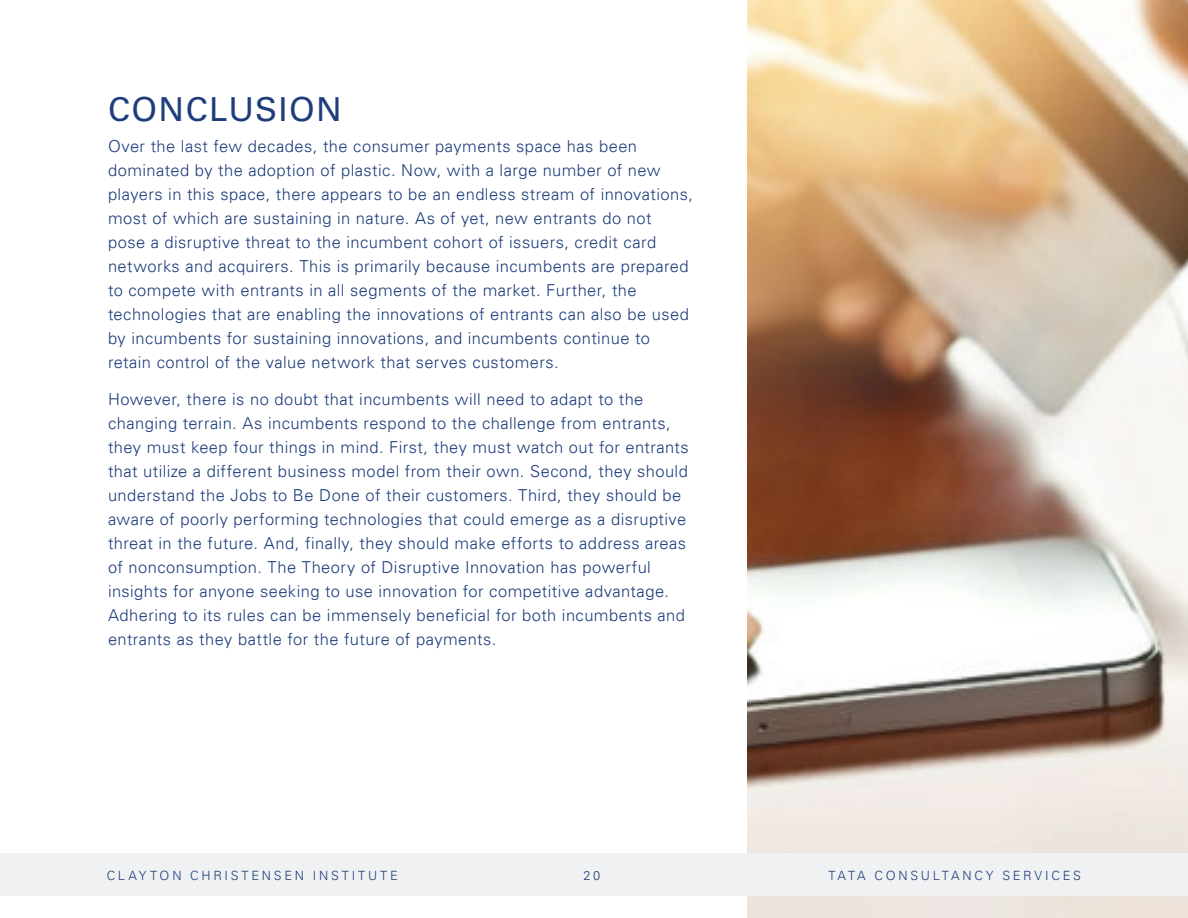
<style>
.page{position:relative;width:1188px;height:918px;background:#fff}
.page>*{position:absolute;margin:0;border:0;box-sizing:border-box;transform-origin:0 0}
.Chart__Chapter__Head{font:33px "Univers LT Std";letter-spacing:.045em;color:#1e3d7b}
.Initial_Para{font:300 16.5px/24px "Univers LT";letter-spacing:.025em;color:#1e3d7b}
.t1{font:300 12.75px "Univers LT";letter-spacing:.215em;color:#1e3d7b}
</style>
<div class="page">
<img style="left:747px;top:0;width:441px;height:918px">
<div style="left:0;top:853px;width:1188px;height:43px;background:#f0f1f2"></div>
<p class="Chart__Chapter__Head" style="left:108px;top:90px;width:235px">CONCLUSION</p>
<p class="Initial_Para" style="left:108px;top:134px;width:587px">Over the last few decades, the consumer payments space has been dominated by the adoption of plastic. Now, with a large number of new players in this space, there appears to be an endless stream of innovations, most of which are sustaining in nature. As of yet, new entrants do not<br>pose a disruptive threat to the incumbent cohort of issuers, credit card networks and acquirers. This is primarily because incumbents are prepared to compete with entrants in all segments of the market. Further, the technologies that are enabling the innovations of entrants can also be used by incumbents for sustaining innovations, and incumbents continue to retain control of the value network that serves customers.</p>
<p class="Initial_Para" style="left:108px;top:388px;width:582px">However, there is no doubt that incumbents will need to adapt to the changing terrain. As incumbents respond to the challenge from entrants, they must keep four things in mind. First, they must watch out for entrants that utilize a different business model from their own. Second, they should understand the Jobs to Be Done of their customers. Third, they should be aware of poorly performing technologies that could emerge as a disruptive threat in the future. And, finally, they should make efforts to address areas of nonconsumption. The Theory of Disruptive Innovation has powerful insights for anyone seeking to use innovation for competitive advantage.<br>Adhering to its rules can be immensely beneficial for both incumbents and entrants as they battle for the future of payments.</p>
<p class="t1" style="left:107px;top:868px;width:293px">CLAYTON CHRISTENSEN INSTITUTE</p>
<p class="t1" style="left:583px;top:868px;width:18px">20</p>
<p class="t1" style="left:828px;top:868px;width:254px">TATA CONSULTANCY SERVICES</p>
</div>
